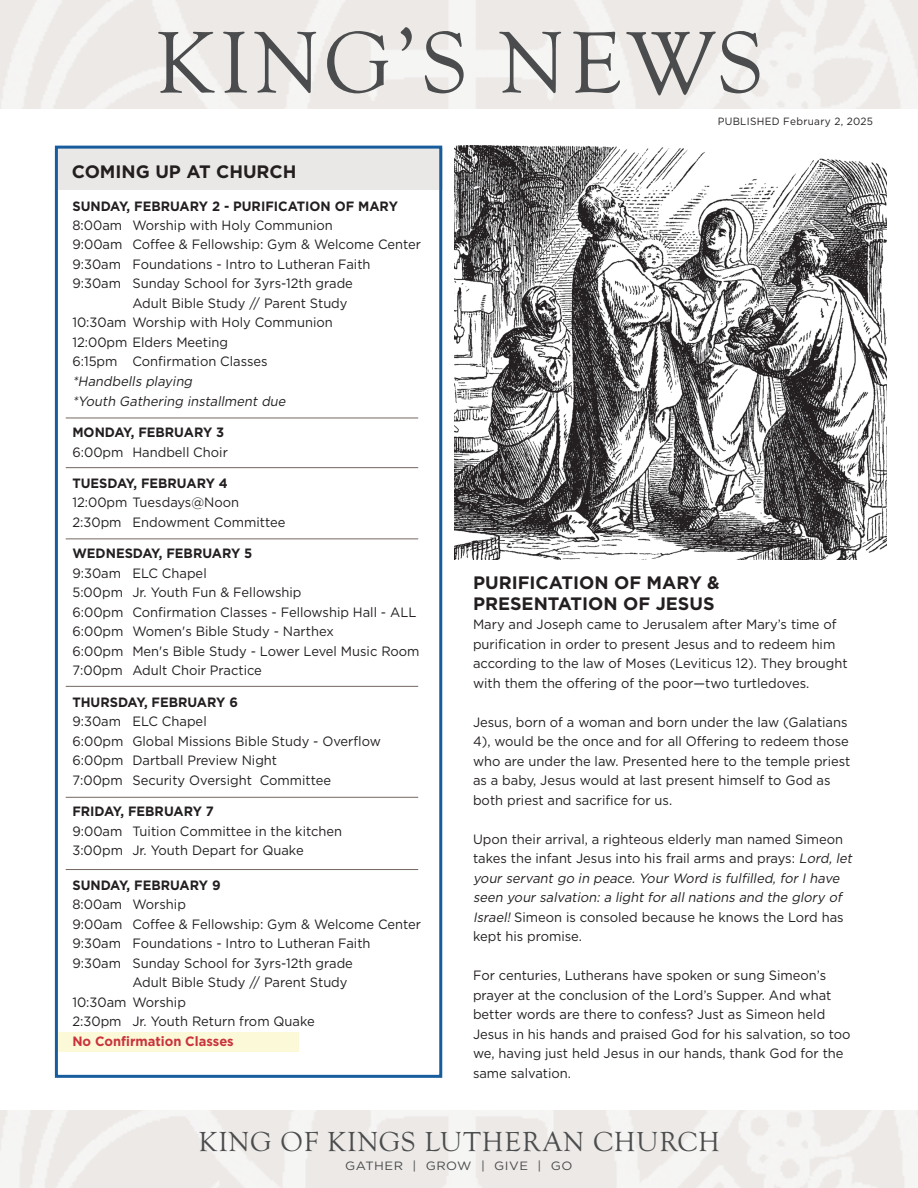
<style>
.page{position:relative;width:918px;height:1188px;background:#fff}
.page>*{position:absolute;margin:0;border:0;box-sizing:border-box;transform-origin:0 0}
.t1{font:90px "Goudy Old Sty";letter-spacing:.05em;color:#4b4c4d}
.t2{font:28.5px "Goudy Old Sty";letter-spacing:.03em;color:#4b4c4d}
.t3{font:700 18px/21px "Gotham";color:#231f20}
.t4{font:13.5px/19.5px "Gotham";color:#231f20;scale:.96 1}
.t5{font:700 13.5px "Gotham";color:#231f20;scale:.96 1}
.t6{font:italic 13.5px/19.5px "Gotham";color:#231f20;scale:.96 1}
.t7{font:700 13.5px "Gotham";color:#c9333c;scale:.96 1}
.t8{font:12px "Gotham";letter-spacing:.04em;color:#4b4c4d;scale:1.08 1}
.t9{font:10.5px "Gotham";letter-spacing:.03em;color:#231f20;scale:.96 1}
.s1{font-style:italic}
</style>
<div class="page">
<div style="left:57px;top:1032px;width:242px;height:20px;background:#fcf9d8"></div>
<div style="left:55px;top:148px;width:387px;height:42px;background:#eae8e6"></div>
<hr style="left:66px;top:467px;width:352px;height:1px;background:#756660">
<hr style="left:66px;top:686px;width:352px;height:1px;background:#756660">
<hr style="left:66px;top:418px;width:352px;height:1px;background:#756660">
<hr style="left:66px;top:538px;width:352px;height:1px;background:#756660">
<img style="left:455px;top:145px;width:432px;height:414px">
<hr style="left:66px;top:869px;width:352px;height:1px;background:#756660">
<hr style="left:66px;top:797px;width:352px;height:1px;background:#756660">
<div style="left:55px;top:146px;width:387px;height:932px;border:3px solid #175d9e"></div>
<h1 class="t1" style="left:155px;top:13px;width:610px">KING’S NEWS</h1>
<p class="t9" style="left:718px;top:114px;width:163px">PUBLISHED February 2, 2025</p>
<h3 class="t3" style="left:72px;top:161px;width:226px">COMING UP AT CHURCH</h3>
<p class="t5" style="left:72px;top:197px;width:341px">SUNDAY, FEBRUARY 2 - PURIFICATION OF MARY</p>
<p class="t4" style="left:72px;top:215px;width:273px">8:00am Worship with Holy Communion</p>
<p class="t4" style="left:72px;top:235px;width:365px">9:00am Coffee &amp; Fellowship: Gym &amp; Welcome Center</p>
<p class="t4" style="left:72px;top:254px;width:312px">9:30am Foundations - Intro to Lutheran Faith</p>
<p class="t4" style="left:72px;top:274px;width:294px">9:30am Sunday School for 3yrs-12th grade</p>
<p class="t4" style="left:132px;top:293px;width:226px">Adult Bible Study // Parent Study</p>
<p class="t4" style="left:72px;top:313px;width:273px">10:30am Worship with Holy Communion</p>
<p class="t4" style="left:72px;top:332px;width:164px">12:00pm Elders Meeting</p>
<p class="t4" style="left:72px;top:352px;width:205px">6:15pm Confirmation Classes</p>
<p class="t6" style="left:72px;top:371px;width:227px">*Handbells playing<br>*Youth Gathering installment due</p>
<p class="t5" style="left:72px;top:423px;width:160px">MONDAY, FEBRUARY 3</p>
<p class="t4" style="left:72px;top:442px;width:164px">6:00pm Handbell Choir</p>
<p class="t5" style="left:72px;top:474px;width:163px">TUESDAY, FEBRUARY 4</p>
<p class="t4" style="left:72px;top:493px;width:223px">12:00pm Tuesdays@Noon<br>2:30pm Endowment Committee</p>
<p class="t5" style="left:72px;top:545px;width:189px">WEDNESDAY, FEBRUARY 5</p>
<p class="t4" style="left:72px;top:563px;width:363px">9:30am ELC Chapel<br>5:00pm Jr. Youth Fun &amp; Fellowship<br>6:00pm Confirmation Classes - Fellowship Hall - ALL 6:00pm Women's Bible Study - Narthex<br>6:00pm Men's Bible Study - Lower Level Music Room 7:00pm Adult Choir Practice</p>
<p class="t5" style="left:72px;top:693px;width:174px">THURSDAY, FEBRUARY 6</p>
<p class="t4" style="left:72px;top:712px;width:323px">9:30am ELC Chapel<br>6:00pm Global Missions Bible Study - Overflow 6:00pm Dartball Preview Night<br>7:00pm Security Oversight Committee</p>
<p class="t5" style="left:72px;top:803px;width:149px">FRIDAY, FEBRUARY 7</p>
<p class="t4" style="left:72px;top:821px;width:283px">9:00am Tuition Committee in the kitchen<br>3:00pm Jr. Youth Depart for Quake</p>
<p class="t5" style="left:72px;top:876px;width:156px">SUNDAY, FEBRUARY 9</p>
<p class="t4" style="left:72px;top:895px;width:120px">8:00am Worship</p>
<p class="t4" style="left:72px;top:914px;width:365px">9:00am Coffee &amp; Fellowship: Gym &amp; Welcome Center</p>
<p class="t4" style="left:72px;top:934px;width:312px">9:30am Foundations - Intro to Lutheran Faith</p>
<p class="t4" style="left:72px;top:953px;width:294px">9:30am Sunday School for 3yrs-12th grade</p>
<p class="t4" style="left:132px;top:973px;width:226px">Adult Bible Study // Parent Study</p>
<p class="t4" style="left:72px;top:992px;width:120px">10:30am Worship</p>
<p class="t4" style="left:72px;top:1012px;width:254px">2:30pm Jr. Youth Return from Quake</p>
<p class="t7" style="left:72px;top:1032px;width:170px">No Confirmation Classes</p>
<h3 class="t3" style="left:473px;top:572px;width:248px">PURIFICATION OF MARY &amp;<br>PRESENTATION OF JESUS</h3>
<p class="t4" style="left:473px;top:615px;width:392px">Mary and Joseph came to Jerusalem after Mary’s time of purification in order to present Jesus and to redeem him according to the law of Moses (Leviticus 12). They brought with them the offering of the poor—two turtledoves.</p>
<p class="t4" style="left:473px;top:712px;width:395px">Jesus, born of a woman and born under the law (Galatians 4), would be the once and for all Offering to redeem those who are under the law. Presented here to the temple priest as a baby, Jesus would at last present himself to God as both priest and sacrifice for us.</p>
<p class="t4" style="left:473px;top:829px;width:399px">Upon their arrival, a righteous elderly man named Simeon takes the infant Jesus into his frail arms and prays: <span class="s1">Lord, let your servant go in peace. Your Word is fulfilled, for I have seen your salvation: a light for all nations and the glory of Israel!</span> Simeon is consoled because he knows the Lord has kept his promise.</p>
<p class="t4" style="left:473px;top:966px;width:395px">For centuries, Lutherans have spoken or sung Simeon’s prayer at the conclusion of the Lord’s Supper. And what better words are there to confess? Just as Simeon held Jesus in his hands and praised God for his salvation, so too we, having just held Jesus in our hands, thank God for the same salvation.</p>
<h2 class="t2" style="left:198px;top:1126px;width:523px">KING OF KINGS LUTHERAN CHURCH</h2>
<p class="t8" style="left:345px;top:1158px;width:212px">GATHER | GROW | GIVE | GO</p>
</div>
